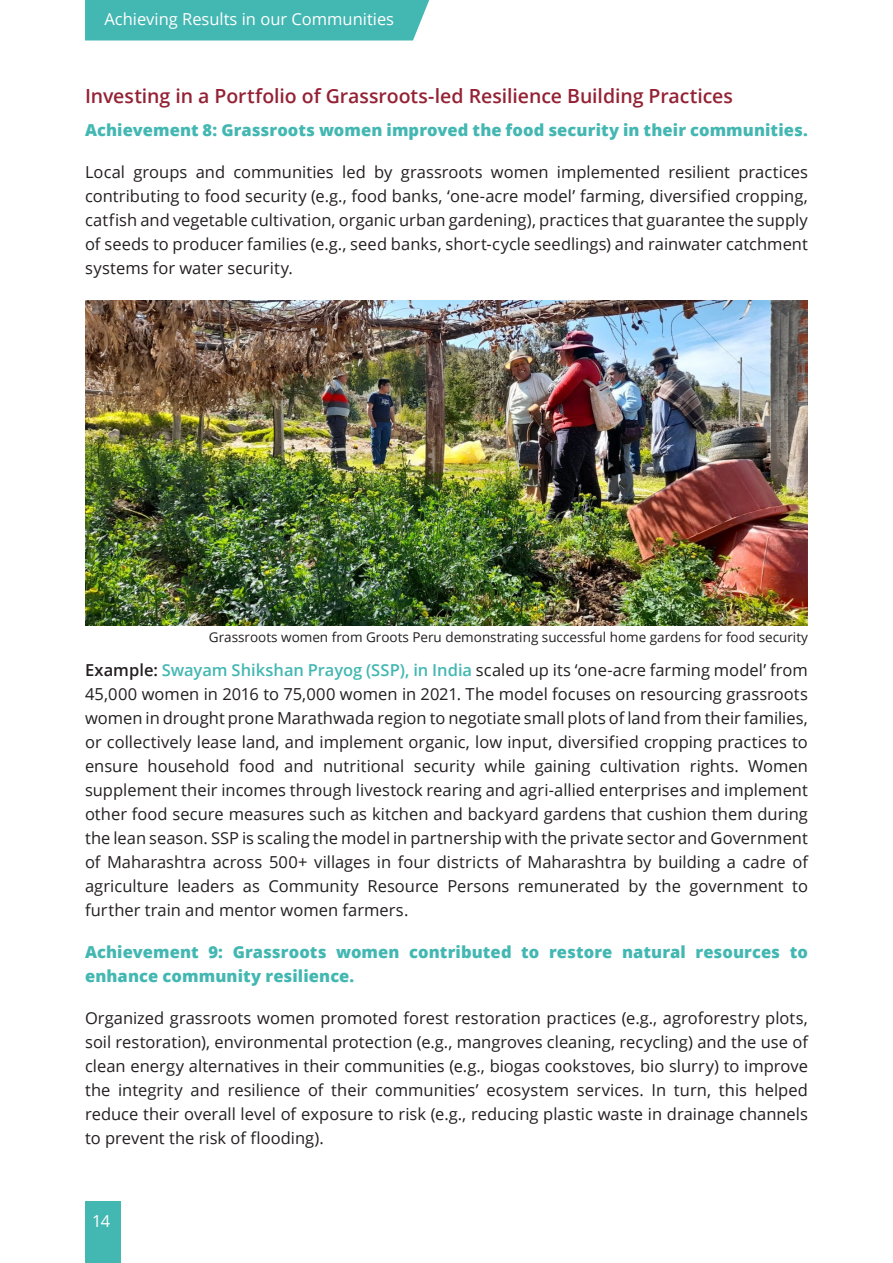
<style>
.page{position:relative;width:893px;height:1263px;background:#fff}
.page>*{position:absolute;margin:0;border:0;box-sizing:border-box;transform-origin:0 0}
.Section_Heading{font:600 19.5px "Open Sans";letter-spacing:-.005em;color:#942235}
.Body_Text{font:16.5px/24px "Open Sans";color:#231f20;text-align:justify}
.Body_Text-2{font:800 16.5px/24px "Open Sans";letter-spacing:.005em;color:#43b7b2}
.t1{font:16.5px "Open Sans";color:#fff}
.t2{font:13.5px "Open Sans";color:#231f20}
.s1{font-weight:600}
.s2{font-weight:600;color:#43b7b2}
</style>
<div class="page">
<div style="left:85px;top:0;width:344px;height:41px;background:#43b7b2"></div>
<div style="left:85px;top:1201px;width:35px;height:62px;background:#43b7b2"></div>
<img style="left:85px;top:300px;width:723px;height:325px">
<p class="t1" style="left:104px;top:8px;width:291px">Achieving Results in our Communities</p>
<p class="Section_Heading" style="left:85px;top:83px;width:650px">Investing in a Portfolio of Grassroots-led Resilience Building Practices</p>
<p class="Body_Text-2" style="left:85px;top:117px;width:724px">Achievement 8: Grassroots women improved the food security in their communities.</p>
<p class="Body_Text" style="left:85px;top:160px;width:724px">Local groups and communities led by grassroots women implemented resilient practices contributing to food security (e.g., food banks, ‘one-acre model’ farming, diversified cropping, catfish and vegetable cultivation, organic urban gardening), practices that guarantee the supply of seeds to producer families (e.g., seed banks, short-cycle seedlings) and rainwater catchment systems for water security.</p>
<p class="t2" style="left:209px;top:628px;width:600px">Grassroots women from Groots Peru demonstrating successful home gardens for food security</p>
<p class="Body_Text" style="left:85px;top:658px;width:724px"><span class="s1">Example:</span> <span class="s2">Swayam Shikshan Prayog (SSP), in India</span> scaled up its ‘one-acre farming model’ from 45,000 women in 2016 to 75,000 women in 2021. The model focuses on resourcing grassroots women in drought prone Marathwada region to negotiate small plots of land from their families, or collectively lease land, and implement organic, low input, diversified cropping practices to ensure household food and nutritional security while gaining cultivation rights. Women supplement their incomes through livestock rearing and agri-allied enterprises and implement other food secure measures such as kitchen and backyard gardens that cushion them during the lean season. SSP is scaling the model in partnership with the private sector and Government of Maharashtra across 500+ villages in four districts of Maharashtra by building a cadre of agriculture leaders as Community Resource Persons remunerated by the government to further train and mentor women farmers.</p>
<p class="Body_Text-2" style="left:85px;top:939px;width:724px">Achievement 9: Grassroots women contributed to restore natural resources to enhance community resilience.</p>
<p class="Body_Text" style="left:85px;top:1006px;width:724px">Organized grassroots women promoted forest restoration practices (e.g., agroforestry plots, soil restoration), environmental protection (e.g., mangroves cleaning, recycling) and the use of clean energy alternatives in their communities (e.g., biogas cookstoves, bio slurry) to improve the integrity and resilience of their communities’ ecosystem services. In turn, this helped reduce their overall level of exposure to risk (e.g., reducing plastic waste in drainage channels to prevent the risk of flooding).</p>
<p class="t1" style="left:92px;top:1209px;width:19px">14</p>
</div>
